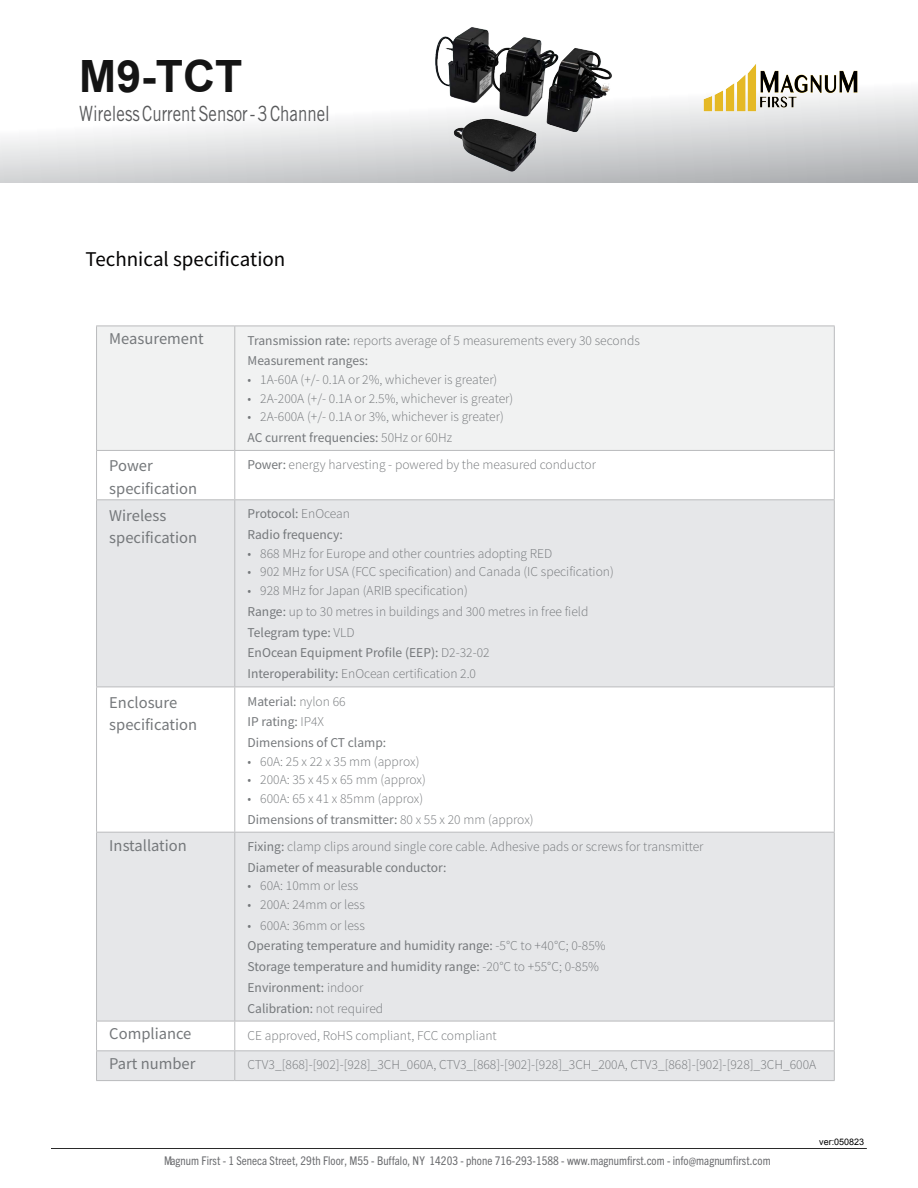
<style>
.page{position:relative;width:918px;height:1188px;background:#fff}
.page>*{position:absolute;margin:0;border:0;box-sizing:border-box;transform-origin:0 0}
.t1{font:700 44.55px "Arial";color:#141414}
.t2{font:21px "Trade Gothic";color:#58595b;scale:.8 1}
.t3{font:21px "Source Sans Pro";color:#030202}
.t4{font:16.5px/22.5px "Source Sans Pro";color:#75787b}
.t5{font:300 13.5px/20.7px "Source Sans Pro";color:#75787b}
.t6{font:13.5px/20.7px "Source Sans Pro";color:#75787b}
.t7{font:condensed 12px "Trade Gothic Next LT Pro";letter-spacing:.005em;color:#6d6e71}
.t8{font:9px "Arial";color:#000}
.s1{font-style:inherit}
.s2{font-weight:400}
.s3{font-weight:300}
</style>
<div class="page">
<hr style="left:51px;top:1148px;width:816px;height:1px;background:#000">
<svg style="left:0;top:89px;width:918px;height:93px"></svg>
<img style="left:698px;top:64px;width:169px;height:58px">
<div style="left:97px;top:327px;width:737px;height:123px;background:#f1f2f2"></div>
<svg style="left:97px;top:500px;width:737px;height:580px;fill:#e6e7e9"></svg>
<hr style="left:96px;top:451px;width:1px;height:48px;background:#babbbd">
<hr style="left:234px;top:451px;width:1px;height:48px;background:#babbbd">
<hr style="left:834px;top:451px;width:1px;height:48px;background:#babbbd">
<hr style="left:96px;top:499px;width:139px;height:1px;background:#babbbd">
<hr style="left:96px;top:500px;width:1px;height:187px;background:#babbbd">
<hr style="left:235px;top:499px;width:600px;height:1px;background:#babbbd">
<hr style="left:234px;top:500px;width:1px;height:187px;background:#babbbd">
<hr style="left:834px;top:500px;width:1px;height:187px;background:#babbbd">
<hr style="left:96px;top:687px;width:139px;height:1px;background:#babbbd">
<hr style="left:96px;top:687px;width:1px;height:145px;background:#babbbd">
<hr style="left:235px;top:687px;width:600px;height:1px;background:#babbbd">
<hr style="left:234px;top:687px;width:1px;height:145px;background:#babbbd">
<hr style="left:834px;top:687px;width:1px;height:145px;background:#babbbd">
<hr style="left:96px;top:832px;width:139px;height:1px;background:#babbbd">
<hr style="left:96px;top:833px;width:1px;height:188px;background:#babbbd">
<hr style="left:235px;top:832px;width:600px;height:1px;background:#babbbd">
<hr style="left:234px;top:833px;width:1px;height:188px;background:#babbbd">
<hr style="left:834px;top:833px;width:1px;height:188px;background:#babbbd">
<hr style="left:96px;top:326px;width:139px;height:1px;background:#babbbd">
<hr style="left:96px;top:326px;width:1px;height:124px;background:#babbbd">
<hr style="left:235px;top:326px;width:600px;height:1px;background:#babbbd">
<hr style="left:234px;top:326px;width:1px;height:124px;background:#babbbd">
<hr style="left:834px;top:326px;width:1px;height:124px;background:#babbbd">
<hr style="left:96px;top:450px;width:139px;height:1px;background:#babbbd">
<hr style="left:235px;top:450px;width:600px;height:1px;background:#babbbd">
<hr style="left:96px;top:1021px;width:139px;height:1px;background:#babbbd">
<hr style="left:235px;top:1021px;width:600px;height:1px;background:#babbbd">
<hr style="left:96px;top:1050px;width:139px;height:1px;background:#babbbd">
<svg style="left:96px;top:1021px;width:1px;height:59px"></svg>
<hr style="left:96px;top:1080px;width:139px;height:1px;background:#babbbd">
<hr style="left:235px;top:1050px;width:600px;height:1px;background:#babbbd">
<svg style="left:234px;top:1021px;width:1px;height:59px"></svg>
<svg style="left:834px;top:1021px;width:1px;height:59px"></svg>
<hr style="left:235px;top:1080px;width:600px;height:1px;background:#babbbd">
<img style="left:424px;top:27px;width:195px;height:149px">
<h1 class="t1" style="left:79px;top:46px;width:165px">M9-<span class="s1">TCT</span></h1>
<h2 class="t2" style="left:79px;top:101px;width:315px">WirelessCurrentSensor-3Channel</h2>
<h2 class="t3" style="left:86px;top:246px;width:201px">Technical specification</h2>
<p class="t4" style="left:109px;top:327px;width:96px">Measurement</p>
<p class="t5" style="left:248px;top:330px;width:394px"><span class="s2">Transmission rate:</span> reports average of 5 measurements every 30 seconds<br><span class="s2">Measurement ranges:</span></p>
<p class="t5" style="left:248px;top:369px;width:251px">• 1A-60A (+/- 0.1A or 2%, whichever is greater)</p>
<p class="t5" style="left:248px;top:388px;width:267px">• 2A-200A (+/- 0.1A or 2.5%, whichever is greater)</p>
<p class="t5" style="left:248px;top:406px;width:258px">• 2A-600A (+/- 0.1A or 3%, whichever is greater)<br><span class="s2">AC current frequencies:</span> 50Hz or 60Hz</p>
<p class="t4" style="left:109px;top:454px;width:89px">Power specification</p>
<p class="t5" style="left:248px;top:454px;width:350px"><span class="s2">Power:</span> energy harvesting - powered by the measured conductor</p>
<p class="t4" style="left:109px;top:504px;width:89px">Wireless specification</p>
<p class="t6" style="left:248px;top:504px;width:104px">Protocol: <span class="s3">EnOcean<br></span>Radio frequency:</p>
<p class="t5" style="left:248px;top:543px;width:306px">• 868 MHz for Europe and other countries adopting RED</p>
<p class="t5" style="left:248px;top:562px;width:368px">• 902 MHz for USA (FCC specification) and Canada (IC specification)</p>
<p class="t5" style="left:248px;top:580px;width:342px">• 928 MHz for Japan (ARIB specification)<br><span class="s2">Range:</span> up to 30 metres in buildings and 300 metres in free field <span class="s2">Telegram type:</span> VLD<br><span class="s2">EnOcean Equipment Profile (EEP):</span> D2-32-02<br><span class="s2">Interoperability:</span> EnOcean certification 2.0</p>
<p class="t4" style="left:109px;top:691px;width:89px">Enclosure specification</p>
<p class="t6" style="left:248px;top:691px;width:140px">Material: <span class="s3">nylon 66<br></span>IP rating: <span class="s3">IP4X<br></span>Dimensions of CT clamp:</p>
<p class="t5" style="left:248px;top:751px;width:173px">• 60A: 25 x 22 x 35 mm (approx)</p>
<p class="t5" style="left:248px;top:769px;width:180px">• 200A: 35 x 45 x 65 mm (approx)</p>
<p class="t5" style="left:248px;top:788px;width:288px">• 600A: 65 x 41 x 85mm (approx)<br><span class="s2">Dimensions of transmitter:</span> 80 x 55 x 20 mm (approx)</p>
<p class="t4" style="left:109px;top:834px;width:79px">Installation</p>
<p class="t5" style="left:248px;top:836px;width:458px"><span class="s2">Fixing:</span> clamp clips around single core cable. Adhesive pads or screws for transmitter<br><span class="s2">Diameter of measurable conductor:</span></p>
<p class="t5" style="left:248px;top:875px;width:112px">• 60A: 10mm or less</p>
<p class="t5" style="left:248px;top:894px;width:119px">• 200A: 24mm or less</p>
<p class="t6" style="left:248px;top:915px;width:360px"><span class="s3">• 600A: 36mm or less<br></span>Operating temperature and humidity range: <span class="s3">-5°C to +40°C; 0-85% </span>Storage temperature and humidity range: <span class="s3">-20°C to +55°C; 0-85% </span>Environment: <span class="s3">indoor<br></span>Calibration: <span class="s3">not required</span></p>
<p class="t4" style="left:109px;top:1023px;width:84px">Compliance</p>
<p class="t5" style="left:248px;top:1025px;width:251px">CE approved, RoHS compliant, FCC compliant</p>
<p class="t4" style="left:109px;top:1052px;width:88px">Part number</p>
<p class="t5" style="left:248px;top:1055px;width:570px">CTV3_[868]-[902]-[928]_3CH_060A, CTV3_[868]-[902]-[928]_3CH_200A, CTV3_[868]-[902]-[928]_3CH_600A</p>
<p class="t7" style="left:164px;top:1153px;width:608px">Magnum First - 1 Seneca Street, 29th Floor, M55 - Buffalo, NY 14203 - phone 716-293-1588 - www.magnumfirst.com - info@magnumfirst.com</p>
<p class="t8" style="left:819px;top:1136px;width:47px">ver:050823</p>
</div>
